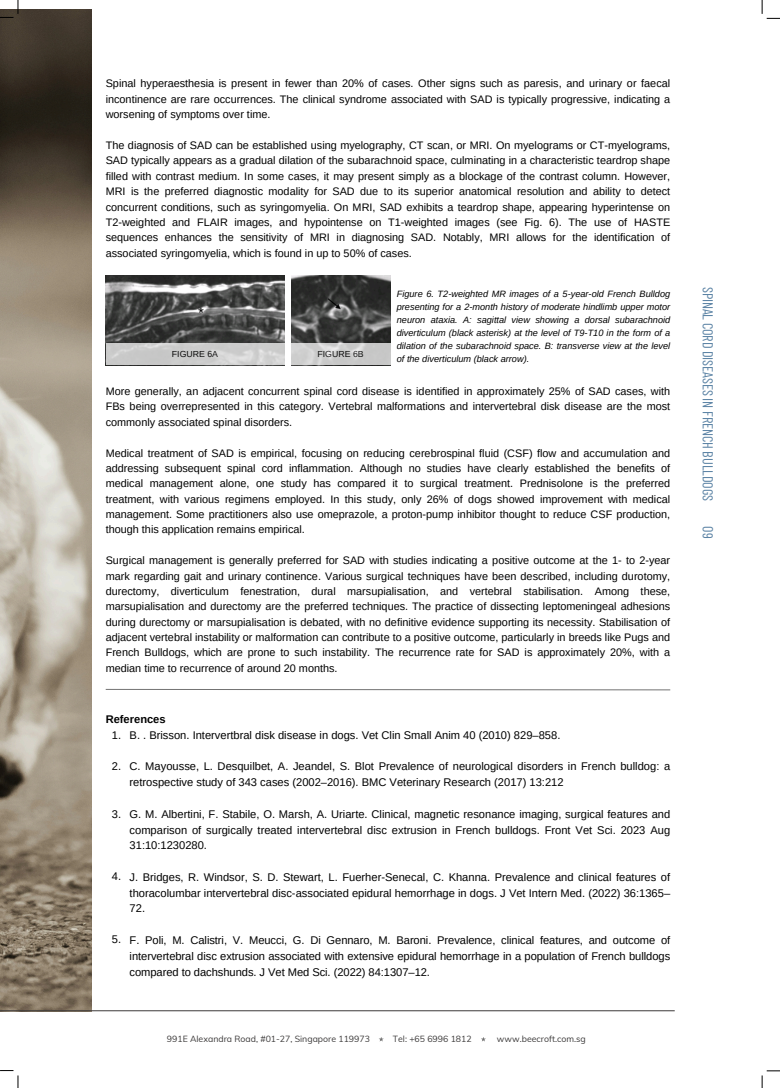
<style>
.page{position:relative;width:780px;height:1088px;background:#fff}
.page>*{position:absolute;margin:0;border:0;box-sizing:border-box;transform-origin:0 0}
.t1{font:14.38px "Barlow Condensed";letter-spacing:-.01em;color:#5a82a4}
.t2{font:11.12px/15.8px "Arimo";color:#000;text-align:justify}
.t3{font:700 11.12px/15.8px "Arimo";color:#000}
.t4{font:10.88px/15.4px "Arimo";color:#000;text-align:justify}
.t5{font:italic 9.12px/13px "Arimo";color:#000;text-align:justify}
.t6{font:8.75px "Muli";color:#3b3939}
.t7{font:8.75px "Arimo";color:#000}
.s1{font-weight:400}
</style>
<div class="page">
<svg style="left:105px;top:688px;width:565px;height:3px"></svg>
<svg style="left:379px;top:1037px;width:4px;height:4px"></svg>
<svg style="left:481px;top:1037px;width:4px;height:4px"></svg>
<img style="left:0;top:9px;width:91px;height:1001px">
<svg style="left:761px;top:1070px;width:18px;height:17px"></svg>
<svg style="left:0;top:1070px;width:18px;height:17px"></svg>
<svg style="left:761px;top:0;width:18px;height:19px"></svg>
<svg style="left:0;top:0;width:18px;height:18px"></svg>
<hr style="left:0;top:1010px;width:674px;height:1px;background:#3b3939">
<img style="left:106px;top:275px;width:178px;height:69px">
<img style="left:291px;top:275px;width:99px;height:68px">
<svg style="left:291px;top:343px;width:99px;height:22px;background:#cdcecd"></svg>
<svg style="left:106px;top:344px;width:178px;height:21px;background:#cdcdcd"></svg>
<p class="t4" style="left:106px;top:76px;width:565px">Spinal hyperaesthesia is present in fewer than 20% of cases. Other signs such as paresis, and urinary or faecal incontinence are rare occurrences. The clinical syndrome associated with SAD is typically progressive, indicating a worsening of symptoms over time.</p>
<p class="t4" style="left:106px;top:137px;width:565px">The diagnosis of SAD can be established using myelography, CT scan, or MRI. On myelograms or CT-myelograms, SAD typically appears as a gradual dilation of the subarachnoid space, culminating in a characteristic teardrop shape filled with contrast medium. In some cases, it may present simply as a blockage of the contrast column. However, MRI is the preferred diagnostic modality for SAD due to its superior anatomical resolution and ability to detect concurrent conditions, such as syringomyelia. On MRI, SAD exhibits a teardrop shape, appearing hyperintense on T2-weighted and FLAIR images, and hypointense on T1-weighted images (see Fig. 6). The use of HASTE sequences enhances the sensitivity of MRI in diagnosing SAD. Notably, MRI allows for the identification of associated syringomyelia, which is found in up to 50% of cases.</p>
<p class="t7" style="left:172px;top:349px;width:48px">FIGURE 6A</p>
<p class="t7" style="left:317px;top:349px;width:48px">FIGURE 6B</p>
<h2 class="t5" style="left:396px;top:288px;width:275px">Figure 6. T2-weighted MR images of a 5-year-old French Bulldog presenting for a 2-month history of moderate hindlimb upper motor neuron ataxia. A: sagittal view showing a dorsal subarachnoid diverticulum (black asterisk) at the level of T9-T10 in the form of a dilation of the subarachnoid space. B: transverse view at the level of the diverticulum (black arrow).</h2>
<p class="t4" style="left:106px;top:383px;width:565px">More generally, an adjacent concurrent spinal cord disease is identified in approximately 25% of SAD cases, with FBs being overrepresented in this category. Vertebral malformations and intervertebral disk disease are the most commonly associated spinal disorders.</p>
<p class="t4" style="left:106px;top:445px;width:565px">Medical treatment of SAD is empirical, focusing on reducing cerebrospinal fluid (CSF) flow and accumulation and addressing subsequent spinal cord inflammation. Although no studies have clearly established the benefits of medical management alone, one study has compared it to surgical treatment. Prednisolone is the preferred treatment, with various regimens employed. In this study, only 26% of dogs showed improvement with medical management. Some practitioners also use omeprazole, a proton-pump inhibitor thought to reduce CSF production, though this application remains empirical.</p>
<p class="t4" style="left:106px;top:552px;width:565px">Surgical management is generally preferred for SAD with studies indicating a positive outcome at the 1- to 2-year mark regarding gait and urinary continence. Various surgical techniques have been described, including durotomy, durectomy, diverticulum fenestration, dural marsupialisation, and vertebral stabilisation. Among these, marsupialisation and durectomy are the preferred techniques. The practice of dissecting leptomeningeal adhesions during durectomy or marsupialisation is debated, with no definitive evidence supporting its necessity. Stabilisation of adjacent vertebral instability or malformation can contribute to a positive outcome, particularly in breeds like Pugs and French Bulldogs, which are prone to such instability. The recurrence rate for SAD is approximately 20%, with a median time to recurrence of around 20 months.</p>
<p class="t3" style="left:112px;top:711px;width:55px;text-indent:-6px">References<br><span class="s1">1.</span></p>
<h3 class="t2" style="left:112px;top:758px;width:11px">2.</h3>
<p class="t2" style="left:112px;top:805px;width:11px">3.</p>
<p class="t2" style="left:129px;top:727px;width:432px">B. . Brisson. Intervertbral disk disease in dogs. Vet Clin Small Anim 40 (2010) 829–858.</p>
<h1 class="t2" style="left:129px;top:758px;width:542px">C. Mayousse, L. Desquilbet, A. Jeandel, S. Blot Prevalence of neurological disorders in French bulldog: a retrospective study of 343 cases (2002–2016). BMC Veterinary Research (2017) 13:212</h1>
<p class="t2" style="left:129px;top:806px;width:542px">G. M. Albertini, F. Stabile, O. Marsh, A. Uriarte. Clinical, magnetic resonance imaging, surgical features and comparison of surgically treated intervertebral disc extrusion in French bulldogs. Front Vet Sci. 2023 Aug 31:10:1230280.</p>
<h2 class="t2" style="left:129px;top:869px;width:541px">J. Bridges, R. Windsor, S. D. Stewart, L. Fuerher-Senecal, C. Khanna. Prevalence and clinical features of thoracolumbar intervertebral disc-associated epidural hemorrhage in dogs. J Vet Intern Med. (2022) 36:1365– 72.</h2>
<h2 class="t2" style="left:129px;top:932px;width:542px">F. Poli, M. Calistri, V. Meucci, G. Di Gennaro, M. Baroni. Prevalence, clinical features, and outcome of intervertebral disc extrusion associated with extensive epidural hemorrhage in a population of French bulldogs compared to dachshunds. J Vet Med Sci. (2022) 84:1307–12.</h2>
<h3 class="t2" style="left:112px;top:868px;width:11px">4.</h3>
<h3 class="t2" style="left:112px;top:931px;width:11px">5.</h3>
<p class="t6" style="left:167px;top:1033px;width:204px">991E Alexandra Road, #01-27, Singapore 119973</p>
<p class="t6" style="left:392px;top:1033px;width:80px">Tel: +65 6996 1812</p>
<p class="t6" style="left:496px;top:1033px;width:90px">www.beecroft.com.sg</p>
<h2 class="t1" style="left:717px;top:287px;width:216px;rotate:90deg">SPINAL CORD DISEASES IN FRENCH BULLDOGS</h2>
<h2 class="t1" style="left:717px;top:526px;width:14px;rotate:90deg">09</h2>
</div>
